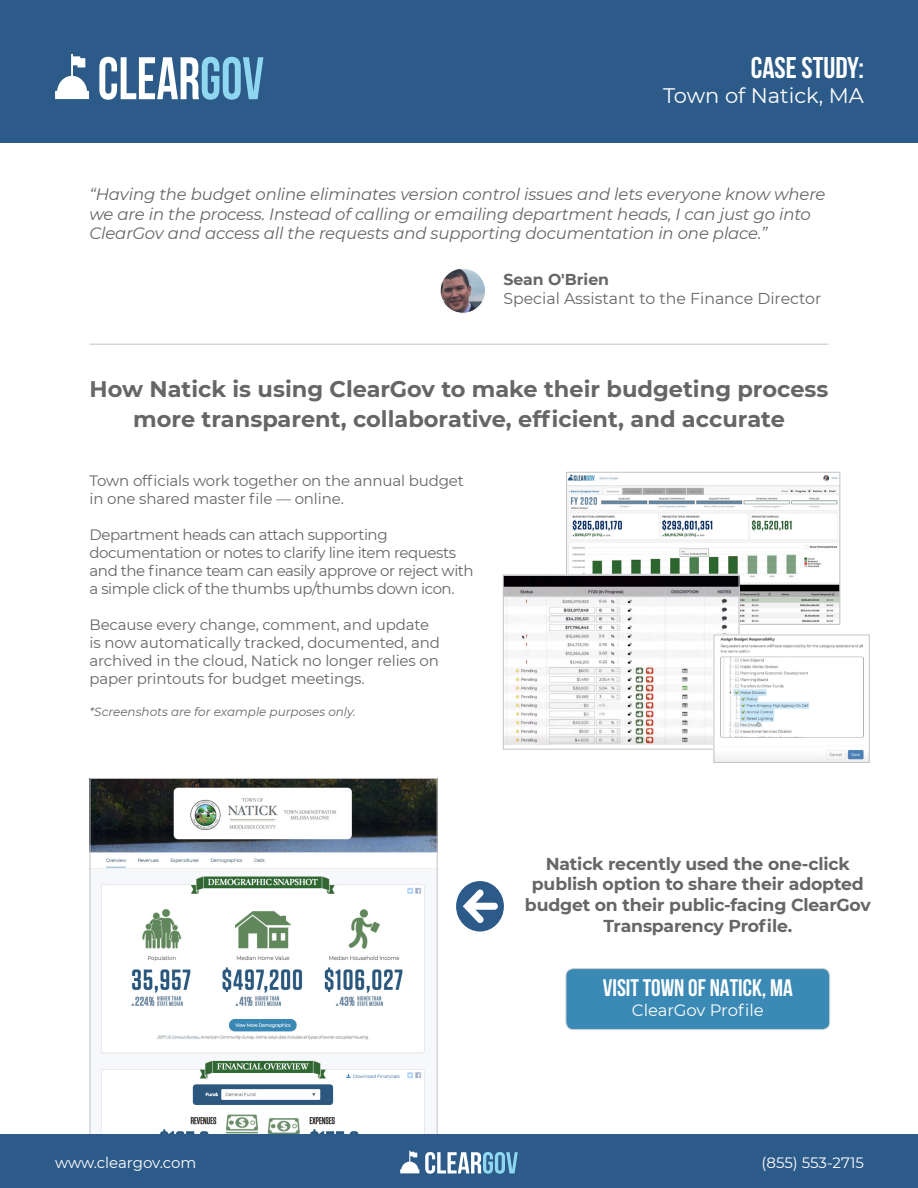
<style>
.page{position:relative;width:918px;height:1188px;background:#fff}
.page>*{position:absolute;margin:0;border:0;box-sizing:border-box;transform-origin:0 0}
.t1{font:700 30px "Bebas Neue";color:#fff}
.t2{font:700 24px "Bebas Neue";color:#fff}
.t3{font:700 22.5px/30px "Montserrat";color:#666;text-align:center}
.t4{font:21px "Montserrat";color:#fff}
.t5{font:700 17.25px/20.7px "Montserrat";letter-spacing:-.01em;color:#666;text-align:center}
.t6{font:italic 16.5px/19.5px "Montserrat";letter-spacing:-.01em;color:#666}
.t7{font:16.5px "Montserrat";color:#fff}
.t8{font:15.75px "Montserrat";color:#666}
.t9{font:700 15.75px "Montserrat";color:#666}
.t10{font:15px/18px "Montserrat";letter-spacing:-.02em;color:#666}
.t11{font:15px "Montserrat";letter-spacing:-.005em;color:#fff}
.t12{font:italic 12px "Montserrat";color:#666}
</style>
<div class="page">
<div style="left:0;top:0;width:918px;height:142px;background:#2d5b89"></div>
<svg style="left:55px;top:54px;width:34px;height:45px"></svg>
<svg style="left:99px;top:57px;width:164px;height:43px"></svg>
<div style="left:566px;top:969px;width:264px;height:61px;background:#3b89b5;border-radius:7px"></div>
<div style="left:566px;top:968px;width:264px;height:62px;border:1px solid #d1d2d4;border-radius:7px"></div>
<img style="left:440px;top:268px;width:46px;height:45px;border-radius:23px">
<div style="left:440px;top:268px;width:46px;height:46px;border:1px solid #fff;border-radius:50%"></div>
<hr style="left:90px;top:344px;width:738px;height:1px;background:#c2c3c6">
<img style="left:568px;top:474px;width:270px;height:149px">
<div style="left:566px;top:472px;width:274px;height:153px;border:1px solid #c2c3c6"></div>
<img style="left:505px;top:577px;width:232px;height:168px">
<div style="left:503px;top:575px;width:236px;height:174px;border:1px solid #c2c3c6"></div>
<img style="left:716px;top:637px;width:152px;height:124px">
<div style="left:714px;top:635px;width:156px;height:128px;border:1px solid #c2c3c6"></div>
<img style="left:92px;top:780px;width:344px;height:354px">
<div style="left:0;top:1134px;width:918px;height:54px;background:#2d5b89"></div>
<svg style="left:400px;top:1151px;width:19px;height:22px"></svg>
<svg style="left:425px;top:1152px;width:93px;height:22px"></svg>
<div style="left:456px;top:881px;width:48px;height:51px;background:#2d5b89;border-radius:50%"></div>
<svg style="left:463px;top:889px;width:35px;height:34px"></svg>
<p class="t1" style="left:751px;top:51px;width:115px">CASE STUDY:</p>
<p class="t4" style="left:663px;top:81px;width:202px">Town of Natick, MA</p>
<p class="t6" style="left:90px;top:184px;width:738px">“Having the budget online eliminates version control issues and lets everyone know where we are in the process. Instead of calling or emailing department heads, I can just go into<br>ClearGov and access all the requests and supporting documentation in one place.”</p>
<p class="t9" style="left:503px;top:268px;width:107px">Sean O'Brien</p>
<p class="t8" style="left:503px;top:287px;width:320px">Special Assistant to the Finance Director</p>
<p class="t3" style="left:90px;top:372px;width:740px">How Natick is using ClearGov to make their budgeting process more transparent, collaborative, efficient, and accurate</p>
<p class="t10" style="left:90px;top:472px;width:376px">Town officials work together on the annual budget in one shared master file — online.</p>
<p class="t10" style="left:90px;top:526px;width:386px">Department heads can attach supporting documentation or notes to clarify line item requests and the finance team can easily approve or reject with a simple click of the thumbs up/thumbs down icon.</p>
<p class="t10" style="left:90px;top:616px;width:352px">Because every change, comment, and update is now automatically tracked, documented, and archived in the cloud, Natick no longer relies on paper printouts for budget meetings.</p>
<p class="t12" style="left:90px;top:703px;width:268px">*Screenshots are for example purposes only.</p>
<p class="t5" style="left:525px;top:852px;width:347px">Natick recently used the one-click publish option to share their adopted budget on their public-facing ClearGov Transparency Profile.</p>
<p class="t2" style="left:603px;top:975px;width:191px">Visit TOWN OF NATICK, MA</p>
<p class="t7" style="left:632px;top:999px;width:133px">ClearGov Profile</p>
<p class="t11" style="left:55px;top:1152px;width:143px">www.cleargov.com</p>
<p class="t11" style="left:762px;top:1153px;width:104px">(855) 553-2715</p>
</div>
